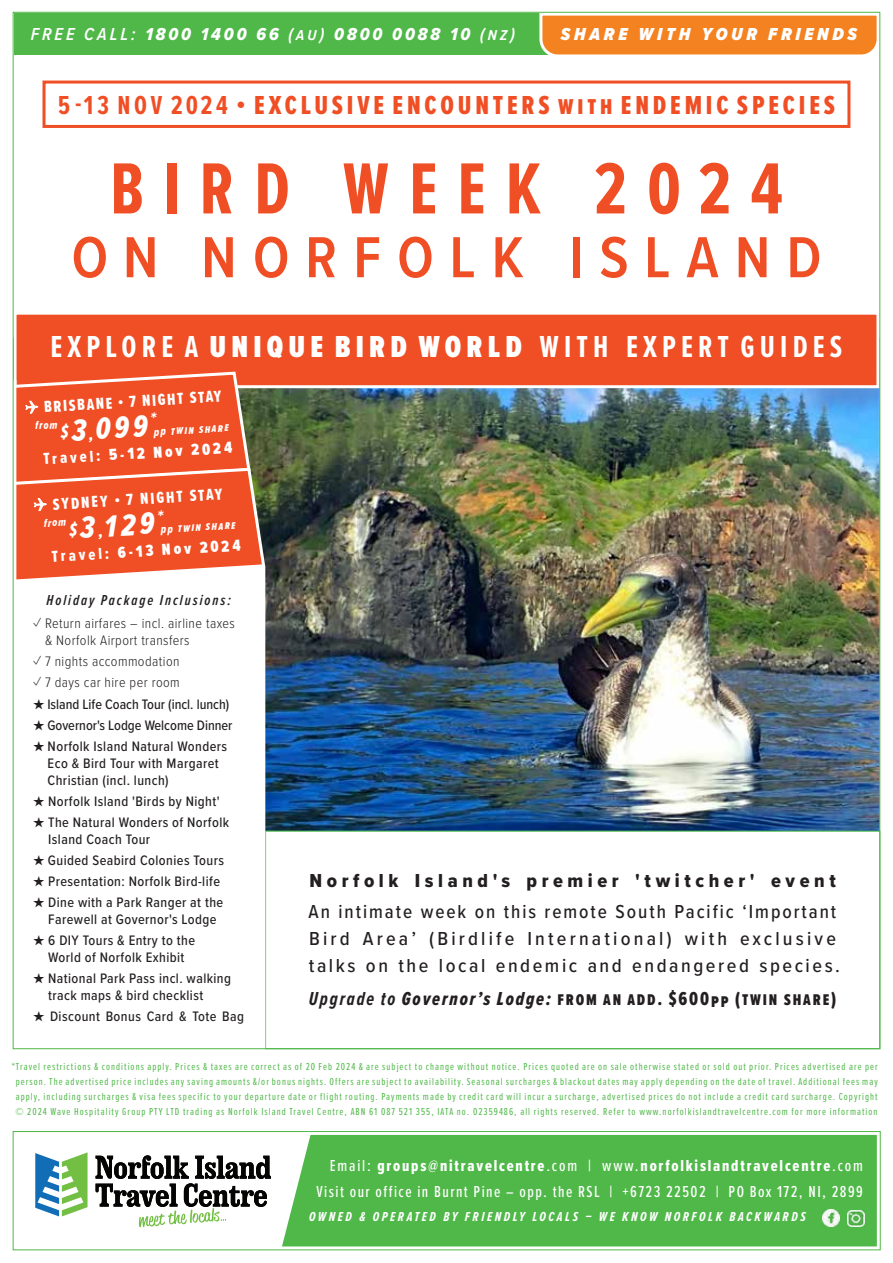
<style>
.page{position:relative;width:893px;height:1263px;background:#fff}
.page>*{position:absolute;margin:0;border:0;box-sizing:border-box;transform-origin:0 0}
.t1{font:700 75px "Proxima Nova Ex Cn";letter-spacing:.265em;color:#f04e24}
.t2{font:600 60px "Proxima Nova Cond";letter-spacing:.27em;color:#f04e24}
.t3{font:700 31.5px "Proxima Nova Ex Cn";letter-spacing:.165em;color:#fff}
.t4{font:31.5px "Proxima Nova Ex Cn Extrabld It";color:#fff}
.t5{font:27px "Proxima Nova Ex Cn Extrabld";letter-spacing:.14em;color:#f04e24}
.t6{font:500 19.5px/27px "Proxima Nova Cond";letter-spacing:.125em;color:#231f20}
.t7{font:19.5px "Proxima Nova Ex Cn Extrabld";letter-spacing:.095em;color:#231f20}
.t8{font:19.5px "Proxima Nova Cond Extrabld";letter-spacing:.225em;color:#231f20;scale:1.05 1}
.t9{font:18px "Proxima Nova Cond Extrabld It";letter-spacing:.165em;color:#fff}
.t10{font:italic 900 18px "Proxima Nova Cond";letter-spacing:.21em;color:#fff}
.t11{font:16.5px "Proxima Nova Ex Cn Extrabld";letter-spacing:.11em;color:#fff}
.t12{font:500 16.5px "Proxima Nova Ex Cn";letter-spacing:.09em;color:#fff}
.t13{font:900 16.5px "Proxima Nova Ex Cn";color:#fff}
.t14{font:italic 600 15px "Proxima Nova Ex Cn";letter-spacing:.13em;color:#231f20}
.t15{font:500 14.25px/16.8px "Proxima Nova Cond";letter-spacing:.03em;color:#231f20}
.t16{font:300 14.25px/16.8px "Proxima Nova Cond";letter-spacing:.03em;color:#231f20}
.t17{font:500 14.25px "Proxima Nova Cond";color:#231f20}
.t18{font:italic 700 13.5px "Proxima Nova Ex Cn";letter-spacing:.19em;color:#fff}
.t19{font:12px "Proxima Nova Ex Cn Extrabld It";color:#fff}
.t20{font:11.7px "Proxima Nova Ex Cn Extrabld It";color:#fff}
.t21{font:10.5px/15px "Proxima Nova Ex Cn";letter-spacing:.1em;color:#4fb848;text-align:center}
.s1{font-family:"Proxima Nova Cond";font-weight:600;font-style:italic}
.s2{font-family:"Proxima Nova Ex Cn";font-weight:700}
.s3{font-weight:900}
.s4{font-size:18.3px}
.s5{font-family:"Proxima Nova Ex Cn Extrabld";font-weight:400}
.s6{font-weight:300}
.s7{font-family:"Proxima Nova Ex Cn";font-weight:700;font-style:italic}
.s8{font-family:"Proxima Nova Ex Cn Extrabld It"}
.s9{font-family:"Proxima Nova Ex Cn";font-weight:500}
</style>
<div class="page">
<svg style="left:538px;top:11px;width:343px;height:1px"></svg>
<svg style="left:276px;top:1134px;width:605px;height:117px;background:#5abc53"></svg>
<svg style="left:35px;top:1152px;width:53px;height:65px"></svg>
<svg style="left:96px;top:1155px;width:174px;height:72px"></svg>
<div style="left:13px;top:1131px;width:868px;height:119px;border:1px solid #4fb848"></div>
<img style="left:848px;top:1210px;width:16px;height:16px">
<img style="left:822px;top:1210px;width:17px;height:17px">
<img style="left:12px;top:12px;width:869px;height:1037px">
<svg style="left:14px;top:370px;width:253px;height:222px;background:#e96642"></svg>
<h3 class="t9" style="left:31px;top:26px;width:486px"><span class="s1">FREE CALL:</span> 1800 1400 66 <span class="s1">(au)</span> 0800 0088 10 <span class="s1">(nz)</span></h3>
<h3 class="t10" style="left:561px;top:27px;width:298px">SHARE WITH YOUR FRIENDS</h3>
<h3 class="t5" style="left:58px;top:94px;width:778px"><span class="s2">5-13 NOV 2024</span> • EXCLUSIVE ENCOUNTERS with ENDEMIC SPECIES</h3>
<h1 class="t1" style="left:110px;top:157px;width:674px">BIRD WEEK 2024</h1>
<h2 class="t2" style="left:71px;top:232px;width:751px">ON NORFOLK ISLAND</h2>
<h3 class="t3" style="left:51px;top:333px;width:793px">EXPLORE A <span class="s3">UNIQUE BIRD WORLD</span> WITH EXPERT GUIDES</h3>
<h3 class="t11" style="left:44px;top:399px;width:179px;rotate:-3deg">BRISBANE • 7 NIGHT STAY</h3>
<p class="t20" style="left:35px;top:420px;width:24px;rotate:-3deg">from</p>
<h3 class="t4" style="left:60px;top:417px;width:97px;rotate:-3deg"><span class="s4">$</span>3<span class="s4">,</span>099<sup>*</sup></h3>
<p class="t19" style="left:154px;top:427px;width:76px;rotate:-4deg">pp twin share</p>
<h3 class="t13" style="left:43px;top:451px;width:191px;rotate:-3deg"><span class="s5">Travel:</span> 5-12 Nov 2024</h3>
<h3 class="t11" style="left:52px;top:496px;width:172px;rotate:-3deg">SYDNEY • 7 NIGHT STAY</h3>
<p class="t20" style="left:44px;top:518px;width:24px;rotate:-3deg">from</p>
<h3 class="t4" style="left:69px;top:514px;width:96px;rotate:-3deg"><span class="s4">$</span>3<span class="s4">,</span>129<sup>*</sup></h3>
<p class="t19" style="left:160px;top:524px;width:76px;rotate:-4deg">pp twin share</p>
<h3 class="t13" style="left:52px;top:548px;width:191px;rotate:-3deg"><span class="s5">Travel:</span> 6-13 Nov 2024</h3>
<h3 class="t14" style="left:47px;top:594px;width:186px">Holiday Package Inclusions:</h3>
<h3 class="t16" style="left:45px;top:616px;width:191px;text-indent:-12px">✓ Return airfares – incl. airline taxes &amp; Norfolk Airport transfers</h3>
<h3 class="t16" style="left:34px;top:654px;width:148px">✓ 7 nights accommodation</h3>
<h3 class="t16" style="left:34px;top:675px;width:148px">✓ 7 days car hire per room</h3>
<h3 class="t17" style="left:34px;top:698px;width:197px"><span class="s6">★</span> Island Life Coach Tour (incl. lunch)</h3>
<h3 class="t17" style="left:34px;top:719px;width:201px"><span class="s6">★</span> Governor's Lodge Welcome Dinner</h3>
<h3 class="t15" style="left:48px;top:738px;width:181px;text-indent:-14px"><span class="s6">★</span> Norfolk Island Natural Wonders<br>Eco &amp; Bird Tour with Margaret<br>Christian (incl. lunch)</h3>
<h3 class="t15" style="left:34px;top:793px;width:188px"><span class="s6">★</span> Norfolk Island 'Birds by Night'</h3>
<h3 class="t15" style="left:48px;top:814px;width:182px;text-indent:-15px"><span class="s6">★</span> The Natural Wonders of Norfolk<br>Island Coach Tour</h3>
<h3 class="t15" style="left:34px;top:852px;width:192px"><span class="s6">★</span> Guided Seabird Colonies Tours</h3>
<h3 class="t15" style="left:34px;top:874px;width:188px"><span class="s6">★</span> Presentation: Norfolk Bird-life</h3>
<h3 class="t15" style="left:34px;top:895px;width:191px;text-align:center"><span class="s6">★</span> Dine with a Park Ranger at the<br>Farewell at Governor's Lodge</h3>
<h3 class="t15" style="left:34px;top:933px;width:163px;text-align:center"><span class="s6">★</span> 6 DIY Tours &amp; Entry to the<br>World of Norfolk Exhibit</h3>
<h3 class="t15" style="left:48px;top:971px;width:184px;text-indent:-15px"><span class="s6">★</span> National Park Pass incl. walking track maps &amp; bird checklist</h3>
<h3 class="t15" style="left:34px;top:1009px;width:212px"><span class="s6">★</span> Discount Bonus Card &amp; Tote Bag</h3>
<h3 class="t8" style="left:309px;top:872px;width:503px">Norfolk Island's premier 'twitcher' event</h3>
<h3 class="t6" style="left:309px;top:899px;width:533px">An intimate week on this remote South Pacific ‘Important<br>Bird Area’ (Birdlife International) with exclusive talks on the local endemic and endangered species.</h3>
<h3 class="t7" style="left:309px;top:990px;width:529px"><span class="s7">Upgrade to</span> <span class="s8">Governor’s Lodge:</span> from an add. $600pp (twin share)</h3>
<p class="t21" style="left:12px;top:1060px;width:867px">*Travel restrictions &amp; conditions apply. Prices &amp; taxes are correct as of 20 Feb 2024 &amp; are subject to change without notice. Prices quoted are on sale otherwise stated or sold out prior. Prices advertised are per person. The advertised price includes any saving amounts &amp;/or bonus nights. Offers are subject to availability. Seasonal surcharges &amp; blackout dates may apply depending on the date of travel. Additional fees may apply, including surcharges &amp; visa fees specific to your departure date or flight routing. Payments made by credit card will incur a surcharge, advertised prices do not include a credit card surcharge. Copyright © 2024 Wave Hospitality Group PTY LTD trading as Norfolk Island Travel Centre, ABN 61 087 521 355, IATA no. 02359486, all rights reserved. Refer to www.norfolkislandtravelcentre.com for more information</p>
<h3 class="t11" style="left:330px;top:1158px;width:535px"><span class="s9">Email:</span> groups<span class="s9">@</span>nitravelcentre<span class="s9">.com | www.</span>norfolkislandtravelcentre<span class="s9">.com</span></h3>
<h3 class="t12" style="left:317px;top:1184px;width:548px">Visit our office in Burnt Pine – opp. the RSL | +6723 22502 | PO Box 172, NI, 2899</h3>
<p class="t18" style="left:309px;top:1211px;width:498px">OWNED &amp; OPERATED BY FRIENDLY LOCALS – WE KNOW NORFOLK BACKWARDS</p>
</div>
